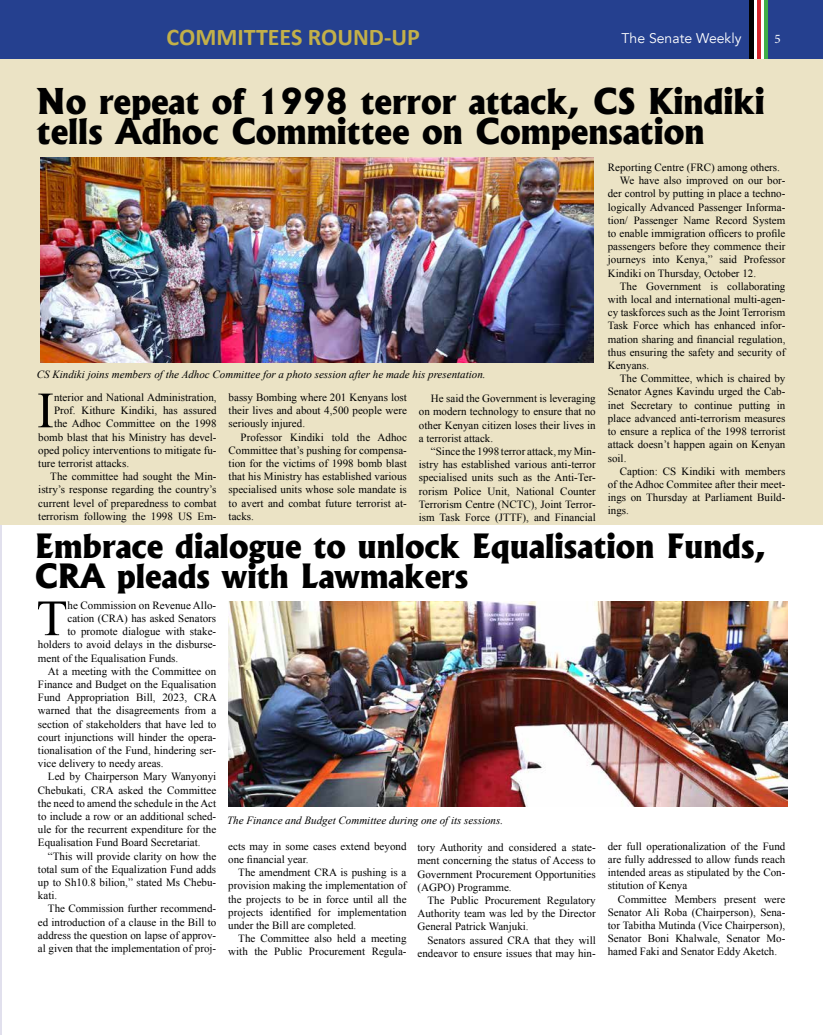
<style>
.page{position:relative;width:823px;height:1035px;background:#fff}
.page>*{position:absolute;margin:0;border:0;box-sizing:border-box;transform-origin:0 0}
.t1{font:50.9px "Times New Roman";color:#000}
.t2{font:800 34px/30px "Albertus";color:#000}
.t3{font:800 32px/30px "Albertus";color:#000}
.t4{font:700 24px "Calibri";color:#c3b049}
.t5{font:14px "Avenir";color:#fff}
.t6{font:13px "Minion Pro";color:#fff}
.t7{font:11px/13.2px "Times New Roman";color:#000;text-align:justify}
.t8{font:italic 11px "Times New Roman";color:#000}
</style>
<div class="page">
<div style="left:0;top:0;width:822px;height:60px;background:#25408f"></div>
<hr style="left:749px;top:0;width:4px;height:59px;background:#000">
<svg style="left:756px;top:0;width:4px;height:59px"></svg>
<svg style="left:763px;top:0;width:4px;height:59px"></svg>
<hr style="left:754px;top:0;width:2px;height:59px;background:#fff">
<hr style="left:760px;top:0;width:3px;height:59px;background:#fff">
<hr style="left:0;top:59px;width:1px;height:976px;background:#e1e0ed">
<div style="left:0;top:60px;width:822px;height:464px;background:#ebe3c5"></div>
<img style="left:41px;top:157px;width:552px;height:206px">
<img style="left:228px;top:601px;width:558px;height:205px">
<h3 class="t4" style="left:166px;top:20px;width:255px">COMMITTEES ROUND-UP</h3>
<p class="t5" style="left:621px;top:30px;width:121px">The Senate Weekly</p>
<p class="t6" style="left:774px;top:30px;width:8px">5</p>
<h2 class="t2" style="left:37px;top:86px;width:729px">No repeat of 1998 terror attack, CS Kindiki tells Adhoc Committee on Compensation</h2>
<p class="t7" style="left:607px;top:161px;width:174px">Reporting Centre (FRC) among others.</p>
<p class="t7" style="left:619px;top:174px;width:167px">We have also improved on our bor-</p>
<p class="t7" style="left:607px;top:187px;width:179px">der control by putting in place a techno-</p>
<p class="t7" style="left:607px;top:200px;width:179px">logically Advanced Passenger Informa-</p>
<p class="t7" style="left:607px;top:213px;width:179px">tion/ Passenger Name Record System</p>
<p class="t7" style="left:607px;top:227px;width:179px">to enable immigration officers to profile</p>
<p class="t7" style="left:607px;top:240px;width:179px">passengers before they commence their</p>
<p class="t7" style="left:607px;top:253px;width:179px">journeys into Kenya,” said Professor</p>
<p class="t7" style="left:607px;top:266px;width:150px">Kindiki on Thursday, October 12.</p>
<p class="t7" style="left:619px;top:279px;width:167px">The Government is collaborating</p>
<p class="t7" style="left:607px;top:293px;width:179px">with local and international multi-agen-</p>
<p class="t7" style="left:607px;top:306px;width:179px">cy taskforces such as the Joint Terrorism</p>
<p class="t7" style="left:607px;top:319px;width:179px">Task Force which has enhanced infor-</p>
<p class="t7" style="left:607px;top:332px;width:179px">mation sharing and financial regulation,</p>
<p class="t7" style="left:607px;top:345px;width:179px">thus ensuring the safety and security of</p>
<p class="t7" style="left:607px;top:359px;width:43px">Kenyans.</p>
<p class="t7" style="left:619px;top:372px;width:167px">The Committee, which is chaired by</p>
<p class="t7" style="left:607px;top:385px;width:179px">Senator Agnes Kavindu urged the Cab-</p>
<p class="t7" style="left:607px;top:398px;width:179px">inet Secretary to continue putting in</p>
<p class="t7" style="left:607px;top:411px;width:179px">place advanced anti-terrorism measures</p>
<p class="t7" style="left:607px;top:425px;width:179px">to ensure a replica of the 1998 terrorist</p>
<p class="t7" style="left:607px;top:438px;width:179px">attack doesn’t happen again on Kenyan</p>
<p class="t7" style="left:607px;top:451px;width:20px">soil.</p>
<p class="t7" style="left:619px;top:464px;width:167px">Caption: CS Kindiki with members</p>
<p class="t7" style="left:607px;top:477px;width:179px">of the Adhoc Commitee after their meet-</p>
<p class="t7" style="left:607px;top:491px;width:179px">ings on Thursday at Parliament Build-</p>
<p class="t7" style="left:607px;top:504px;width:23px">ings.</p>
<h3 class="t3" style="left:35px;top:531px;width:732px">Embrace dialogue to unlock Equalisation Funds,<br>CRA pleads with Lawmakers</h3>
<h1 class="t1" style="left:36px;top:584px;width:33px">T</h1>
<p class="t7" style="left:67px;top:598px;width:150px">he Commission on Revenue Allo-</p>
<p class="t8" style="left:37px;top:367px;width:450px">CS Kindiki joins members of the Adhoc Committee for a photo session after he made his presentation.</p>
<h1 class="t1" style="left:37px;top:376px;width:18px">I</h1>
<p class="t7" style="left:54px;top:390px;width:164px">nterior and National Administration,</p>
<p class="t7" style="left:228px;top:390px;width:180px">bassy Bombing where 201 Kenyans lost their lives and about 4,500 people were seriously injured.</p>
<p class="t7" style="left:228px;top:430px;width:180px;text-indent:12px">Professor Kindiki told the Adhoc Committee that’s pushing for compensa&shy;tion for the victims of 1998 bomb blast that his Ministry has established various specialised units whose sole mandate is to avert and combat future terrorist at&shy;tacks.</p>
<p class="t7" style="left:418px;top:392px;width:178px;text-indent:12px">He said the Government is leveraging on modern technology to ensure that no other Kenyan citizen loses their lives in a terrorist attack.</p>
<p class="t7" style="left:418px;top:444px;width:178px;text-indent:12px">“Since the 1998 terror attack, my Min&shy;istry has established various anti-terror specialised units such as the Anti-Ter&shy;rorism Police Unit, National Counter Terrorism Centre (NCTC), Joint Terror&shy;ism Task Force (JTTF), and Financial</p>
<p class="t7" style="left:54px;top:404px;width:164px">Prof. Kithure Kindiki, has assured</p>
<p class="t7" style="left:54px;top:417px;width:164px">the Adhoc Committee on the 1998</p>
<p class="t7" style="left:38px;top:430px;width:180px">bomb blast that his Ministry has devel-</p>
<p class="t7" style="left:38px;top:443px;width:180px">oped policy interventions to mitigate fu-</p>
<p class="t7" style="left:38px;top:456px;width:92px">ture terrorist attacks.</p>
<p class="t7" style="left:50px;top:470px;width:168px">The committee had sought the Min-</p>
<p class="t7" style="left:38px;top:483px;width:180px">istry’s response regarding the country’s</p>
<p class="t7" style="left:38px;top:496px;width:180px">current level of preparedness to combat</p>
<p class="t7" style="left:38px;top:509px;width:180px">terrorism following the 1998 US Em-</p>
<p class="t7" style="left:67px;top:611px;width:150px">cation (CRA) has asked Senators</p>
<p class="t7" style="left:67px;top:625px;width:150px">to promote dialogue with stake-</p>
<p class="t7" style="left:38px;top:638px;width:180px">holders to avoid delays in the disburse-</p>
<p class="t7" style="left:38px;top:651px;width:142px">ment of the Equalisation Funds.</p>
<p class="t7" style="left:48px;top:664px;width:170px">At a meeting with the Committee on</p>
<p class="t7" style="left:38px;top:677px;width:180px">Finance and Budget on the Equalisation</p>
<p class="t7" style="left:38px;top:691px;width:180px">Fund Appropriation Bill, 2023, CRA</p>
<p class="t7" style="left:38px;top:704px;width:180px">warned that the disagreements from a</p>
<p class="t7" style="left:38px;top:717px;width:180px">section of stakeholders that have led to</p>
<p class="t7" style="left:38px;top:730px;width:180px">court injunctions will hinder the opera-</p>
<p class="t7" style="left:38px;top:743px;width:180px">tionalisation of the Fund, hindering ser-</p>
<p class="t7" style="left:38px;top:757px;width:127px">vice delivery to needy areas.</p>
<p class="t7" style="left:48px;top:770px;width:170px">Led by Chairperson Mary Wanyonyi</p>
<p class="t7" style="left:38px;top:783px;width:180px">Chebukati, CRA asked the Committee</p>
<p class="t7" style="left:38px;top:796px;width:180px">the need to amend the schedule in the Act</p>
<p class="t7" style="left:38px;top:809px;width:180px">to include a row or an additional sched-</p>
<p class="t7" style="left:38px;top:823px;width:180px">ule for the recurrent expenditure for the</p>
<p class="t7" style="left:38px;top:836px;width:164px">Equalisation Fund Board Secretariat.</p>
<p class="t7" style="left:48px;top:849px;width:170px">“This will provide clarity on how the</p>
<p class="t7" style="left:38px;top:862px;width:180px">total sum of the Equalization Fund adds</p>
<p class="t7" style="left:38px;top:875px;width:180px">up to Sh10.8 bilion,” stated Ms Chebu-</p>
<p class="t7" style="left:38px;top:889px;width:21px">kati.</p>
<p class="t7" style="left:48px;top:902px;width:170px">The Commission further recommend-</p>
<p class="t7" style="left:38px;top:915px;width:180px">ed introduction of a clause in the Bill to</p>
<p class="t7" style="left:38px;top:928px;width:180px">address the question on lapse of approv-</p>
<p class="t7" style="left:38px;top:941px;width:180px">al given that the implementation of proj-</p>
<p class="t8" style="left:227px;top:812px;width:277px">The Finance and Budget Committee during one of its sessions.</p>
<p class="t7" style="left:228px;top:839px;width:180px">ects may in some cases extend beyond one financial year.</p>
<p class="t7" style="left:228px;top:865px;width:180px;text-indent:10px">The amendment CRA is pushing is a provision making the implementation of the projects to be in force until all the projects identified for implementation under the Bill are completed.</p>
<p class="t7" style="left:228px;top:931px;width:180px;text-align:right">The Committee also held a meeting with the Public Procurement Regula-</p>
<p class="t7" style="left:607px;top:839px;width:179px">der full operationalization of the Fund are fully addressed to allow funds reach intended areas as stipulated by the Con&shy;stitution of Kenya</p>
<p class="t7" style="left:607px;top:892px;width:179px;text-indent:10px">Committee Members present were Senator Ali Roba (Chairperson), Sena&shy;tor Tabitha Mutinda (Vice Chairperson), Senator Boni Khalwale, Senator Mo&shy;hamed Faki and Senator Eddy Aketch.</p>
<p class="t7" style="left:417px;top:840px;width:180px">tory Authority and considered a state&shy;ment concerning the status of Access to Government Procurement Opportunities (AGPO) Programme.</p>
<p class="t7" style="left:417px;top:893px;width:180px;text-indent:10px">The Public Procurement Regulatory Authority team was led by the Director General Patrick Wanjuki.</p>
<p class="t7" style="left:417px;top:933px;width:180px;text-align:right">Senators assured CRA that they will endeavor to ensure issues that may hin-</p>
</div>
